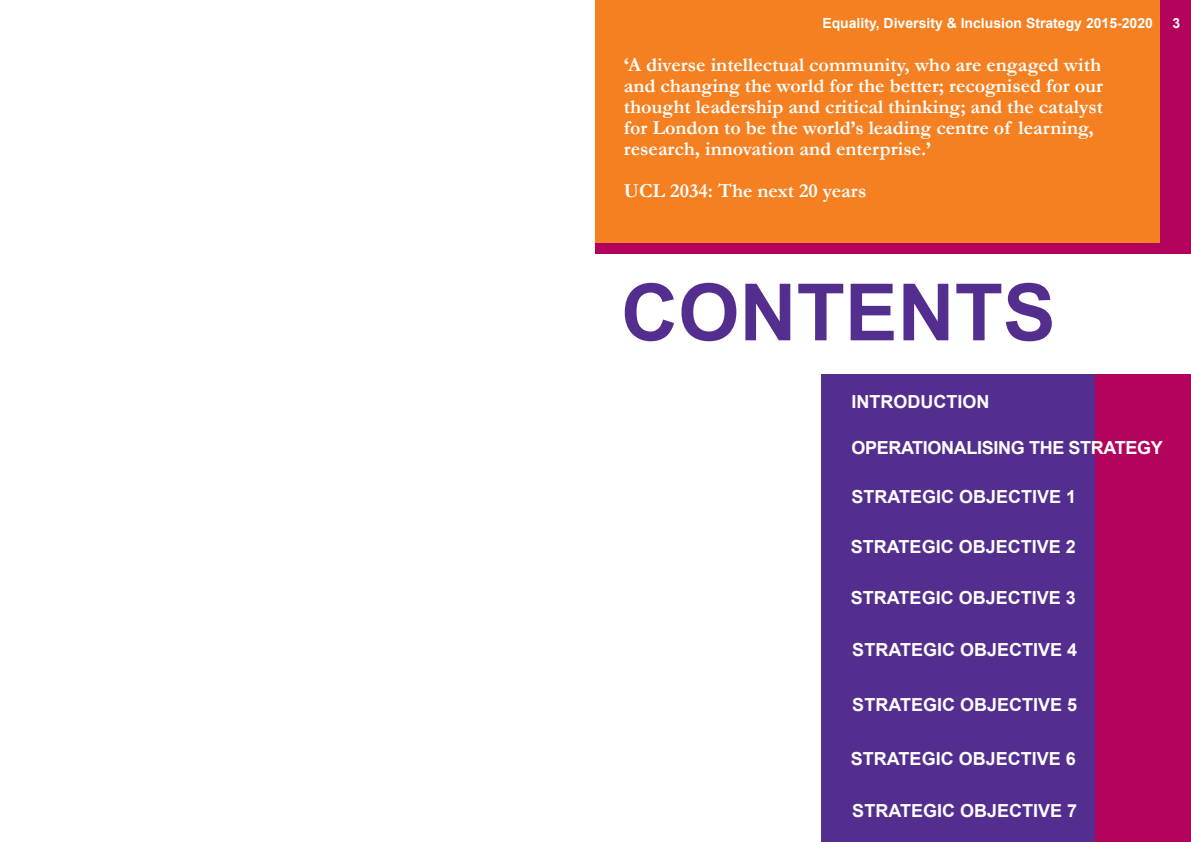
<style>
.page{position:relative;width:1191px;height:842px;background:#fff}
.page>*{position:absolute;margin:0;border:0;box-sizing:border-box;transform-origin:0 0}
.t1{font:700 79px "Arial";color:#542e8f}
.t2{font:700 20px/21px "Garamond";color:#fff}
.t3{font:700 18px "Arial";color:#fff}
.t4{font:700 18px "Arial";letter-spacing:-.02em;color:#fff}
.t5{font:700 14px "Arial";color:#fff}
</style>
<div class="page">
<div style="left:595px;top:0;width:596px;height:254px;background:#f58021"></div>
<div style="left:1160px;top:0;width:31px;height:254px;background:#b3025b"></div>
<div style="left:595px;top:244px;width:577px;height:10px;background:#b3025b"></div>
<div style="left:822px;top:375px;width:274px;height:467px;background:#542e8f"></div>
<div style="left:1095px;top:375px;width:96px;height:467px;background:#b3025b"></div>
<p class="t5" style="left:822px;top:14px;width:332px">Equality, Diversity &amp; Inclusion Strategy 2015-2020</p>
<p class="t5" style="left:1172px;top:14px;width:9px">3</p>
<p class="t2" style="left:624px;top:54px;width:481px">‘A diverse intellectual community, who are engaged with and changing the world for the better; recognised for our thought leadership and critical thinking; and the catalyst for London to be the world’s leading centre of learning, research, innovation and enterprise.’</p>
<p class="t2" style="left:624px;top:180px;width:244px">UCL 2034: The next 20 years</p>
<h1 class="t1" style="left:621px;top:260px;width:436px">CONTENTS</h1>
<p class="t3" style="left:851px;top:390px;width:139px">INTRODUCTION</p>
<p class="t4" style="left:851px;top:436px;width:313px">OPERATIONALISING THE STRATEGY</p>
<p class="t3" style="left:851px;top:484px;width:226px">STRATEGIC OBJECTIVE 1</p>
<p class="t3" style="left:851px;top:535px;width:226px">STRATEGIC OBJECTIVE 2</p>
<p class="t3" style="left:851px;top:585px;width:226px">STRATEGIC OBJECTIVE 3</p>
<p class="t3" style="left:852px;top:638px;width:226px">STRATEGIC OBJECTIVE 4</p>
<p class="t3" style="left:852px;top:693px;width:226px">STRATEGIC OBJECTIVE 5</p>
<p class="t3" style="left:851px;top:747px;width:226px">STRATEGIC OBJECTIVE 6</p>
<p class="t3" style="left:852px;top:799px;width:226px">STRATEGIC OBJECTIVE 7</p>
</div>
